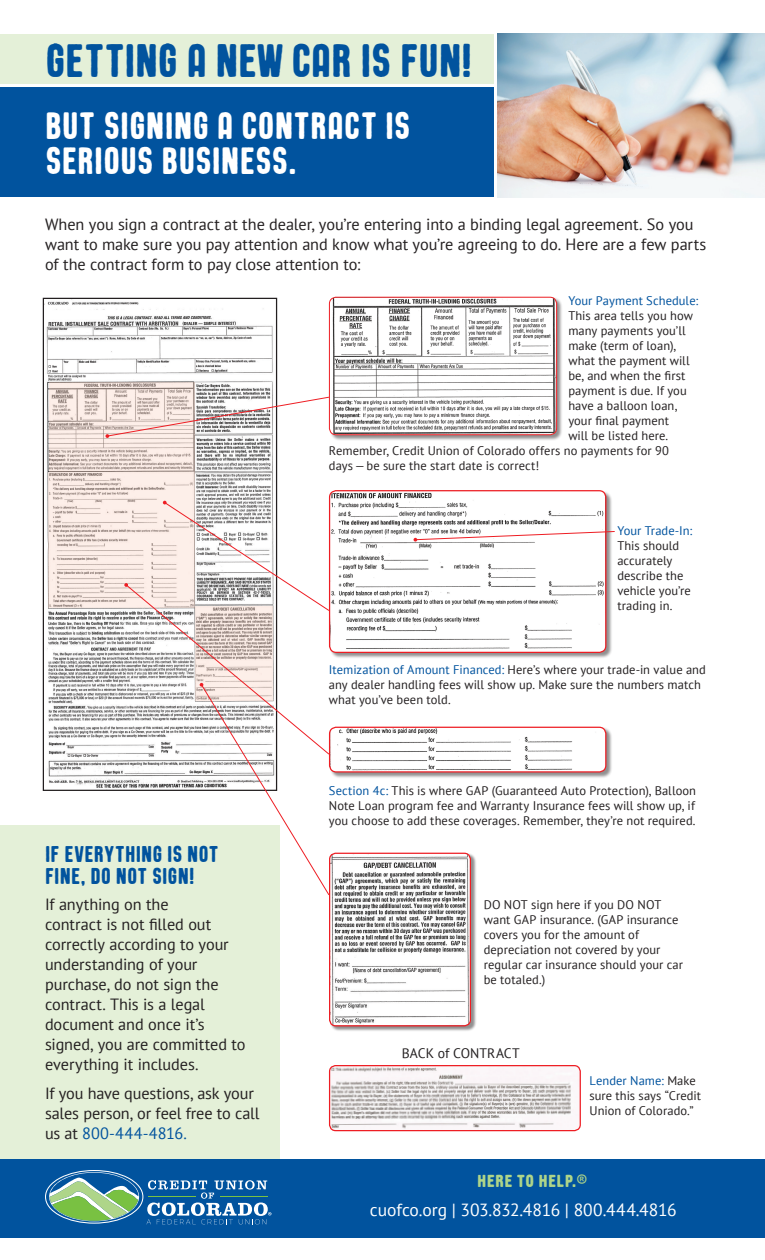
<style>
.page{position:relative;width:765px;height:1260px;background:#fff}
.page>*{position:absolute;margin:0;border:0;box-sizing:border-box;transform-origin:0 0}
.t1{font:46.25px "Aviator Sans";letter-spacing:-.015em;color:#01539e}
.t2{font:37.5px/35px "Aviator Sans";letter-spacing:-.005em;color:#fff}
.t3{font:22.5px/22.5px "Aviator Sans";color:#01539e}
.t4{font:20px "Aviator Sans";color:#aed589}
.t5{font:17.5px "PT Sans";letter-spacing:-.005em;color:#fff}
.t6{font:16.25px/20px "PT Sans";letter-spacing:-.005em;color:#231f20}
.t7{font:13.75px "PT Sans";letter-spacing:.005em;color:#231f20}
.t8{font:12.5px/15px "PT Sans";letter-spacing:.005em;color:#231f20}
.t9{font:12.5px "PT Sans";letter-spacing:.005em;color:#01539e}
.s1{color:#01539e}
.s2{font-family:"PT Sans";font-size:17.5px}
</style>
<div class="page">
<div style="left:0;top:826px;width:280px;height:337px;background:#e4f0d8"></div>
<img style="left:46px;top:301px;width:227px;height:487px">
<div style="left:329px;top:297px;width:234px;height:144px;background:#231f20;opacity:.5"></div>
<img style="left:329px;top:297px;width:228px;height:138px">
<div style="left:329px;top:297px;width:228px;height:138px;border:1px solid #ee1d23;border-radius:7px"></div>
<div style="left:329px;top:490px;width:283px;height:169px;background:#231f20;opacity:.5"></div>
<img style="left:330px;top:491px;width:276px;height:161px">
<div style="left:329px;top:490px;width:277px;height:163px;border:1px solid #ee1d23;border-radius:7px"></div>
<div style="left:0;top:87px;width:494px;height:110px;background:#01539e"></div>
<div style="left:0;top:34px;width:494px;height:49px;background:#e4f0d8"></div>
<img style="left:497px;top:34px;width:268px;height:163px">
<div style="left:0;top:1159px;width:765px;height:79px;background:#01539e"></div>
<img style="left:330px;top:1066px;width:250px;height:65px">
<div style="left:329px;top:1065px;width:252px;height:66px;border:1px solid #ee1d23;border-radius:6px"></div>
<div style="left:329px;top:853px;width:148px;height:179px;background:#231f20;opacity:.5"></div>
<img style="left:330px;top:853px;width:140px;height:173px">
<div style="left:329px;top:853px;width:142px;height:173px;border:1px solid #ee1d23;border-radius:6px"></div>
<svg style="left:49px;top:383px;width:145px;height:89px"></svg>
<svg style="left:48px;top:472px;width:146px;height:136px;fill:#fbece6"></svg>
<svg style="left:105px;top:396px;width:225px;height:42px"></svg>
<svg style="left:414px;top:531px;width:201px;height:11px"></svg>
<svg style="left:124px;top:501px;width:206px;height:395px"></svg>
<div style="left:329px;top:727px;width:283px;height:52px;background:#231f20;opacity:.5"></div>
<img style="left:330px;top:727px;width:276px;height:45px">
<div style="left:329px;top:727px;width:277px;height:46px;border:1px solid #ee1d23;border-radius:7px"></div>
<svg style="left:45px;top:1170px;width:226px;height:54px"></svg>
<p class="t1" style="left:45px;top:33px;width:429px">GETTING A NEW CAR IS FUN!</p>
<p class="t2" style="left:45px;top:108px;width:367px">BUT SIGNING A CONTRACT IS<br>SERIOUS BUSINESS.</p>
<p class="t6" style="left:45px;top:214px;width:663px">When you sign a contract at the dealer, you’re entering into a binding legal agreement. So you want to make sure you pay attention and know what you’re agreeing to do. Here are a few parts of the contract form to pay close attention to:</p>
<p class="t9" style="left:568px;top:293px;width:131px">Your Payment Schedule:</p>
<p class="t8" style="left:568px;top:308px;width:126px">This area tells you how</p>
<p class="t8" style="left:568px;top:323px;width:119px">many payments you’ll</p>
<p class="t8" style="left:568px;top:338px;width:109px">make (term of loan),</p>
<p class="t8" style="left:568px;top:353px;width:123px">what the payment will</p>
<p class="t8" style="left:568px;top:368px;width:119px">be, and when the first</p>
<p class="t8" style="left:568px;top:383px;width:120px">payment is due. If you</p>
<p class="t8" style="left:568px;top:398px;width:110px">have a balloon loan,</p>
<p class="t8" style="left:568px;top:413px;width:102px">your final payment</p>
<p class="t8" style="left:568px;top:428px;width:101px">will be listed here.</p>
<p class="t8" style="left:329px;top:443px;width:342px">Remember, Credit Union of Colorado offers no payments for 90</p>
<p class="t8" style="left:329px;top:458px;width:212px">days—be sure the start date is correct!</p>
<p class="t8" style="left:617px;top:523px;width:76px"><span class="s1">Your Trade-In:<br></span>This should accurately describe the vehicle you’re trading in.</p>
<p class="t8" style="left:329px;top:662px;width:378px"><span class="s1">Itemization of Amount Financed:</span> Here’s where your trade-in value and any dealer handling fees will show up. Make sure the numbers match what you’ve been told.</p>
<p class="t3" style="left:45px;top:842px;width:175px">IF EVERYTHING IS NOT<br>FINE, DO NOT SIGN!</p>
<p class="t6" style="left:45px;top:894px;width:202px">If anything on the<br>contract is not filled out correctly according to your understanding of your purchase, do not sign the contract. This is a legal document and once it’s signed, you are committed to everything it includes.</p>
<p class="t6" style="left:45px;top:1083px;width:216px">If you have questions, ask your sales person, or feel free to call us at <span class="s1">800-444-4816.</span></p>
<p class="t8" style="left:329px;top:783px;width:369px;text-align:justify"><span class="s1">Section 4c:</span> This is where GAP (Guaranteed Auto Protection), Balloon Note Loan program fee and Warranty Insurance fees will show up, if you choose to add these coverages. Remember, they’re not required.</p>
<p class="t8" style="left:484px;top:897px;width:201px">DO NOT sign here if you DO NOT want GAP insurance. (GAP insurance covers you for the amount of depreciation not covered by your regular car insurance should your car be totaled.)</p>
<p class="t7" style="left:402px;top:1044px;width:119px">BACK of CONTRACT</p>
<p class="t8" style="left:590px;top:1073px;width:113px"><span class="s1">Lender Name:</span> Make sure this says “Credit<br>Union of Colorado.”</p>
<p class="t4" style="left:477px;top:1168px;width:112px">here to help.<span class="s2">®</span></p>
<p class="t5" style="left:370px;top:1198px;width:308px">cuofco.org | 303.832.4816 | 800.444.4816</p>
</div>
